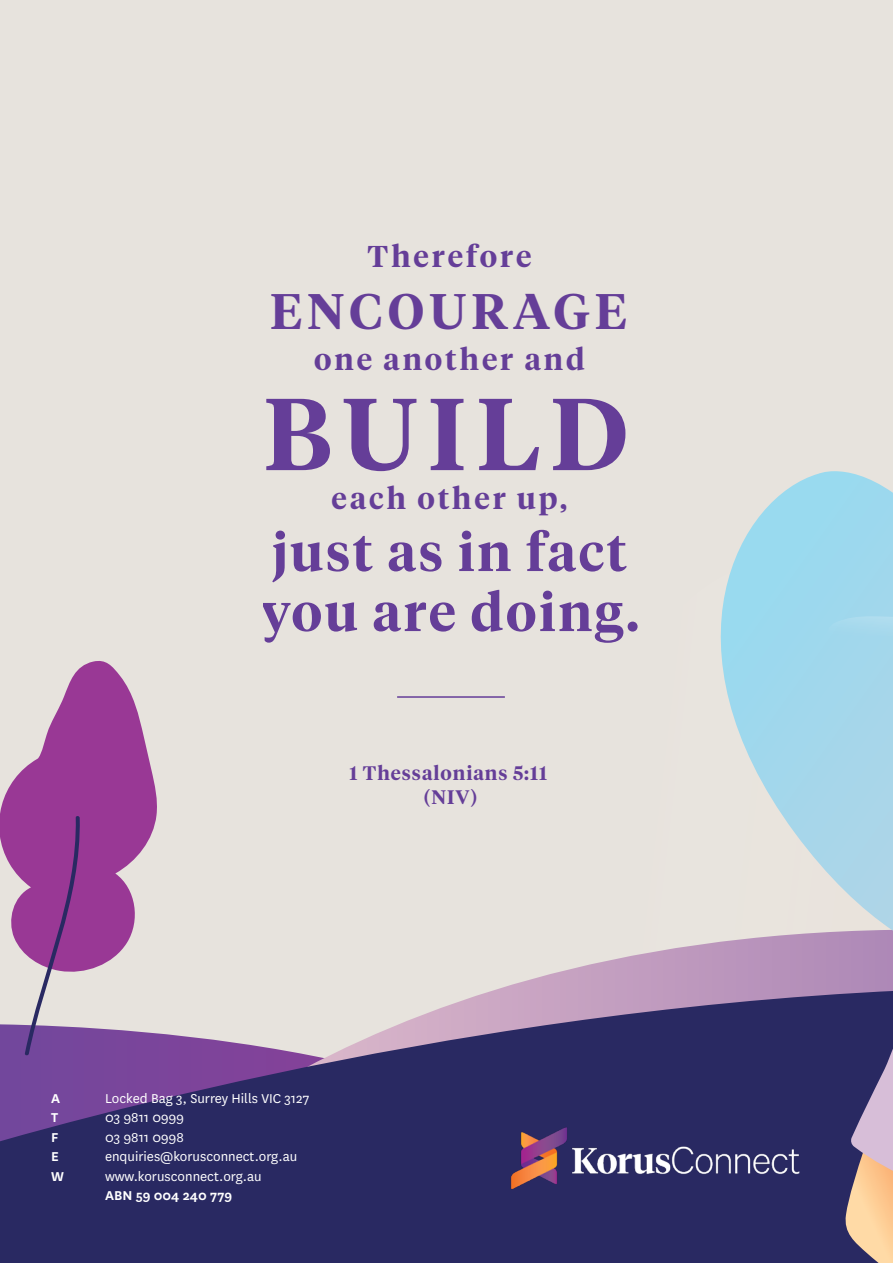
<style>
.page{position:relative;width:893px;height:1263px;background:#e7e3dd}
.page>*{position:absolute;margin:0;border:0;box-sizing:border-box;transform-origin:0 0}
.t1{font:600 101.55px "Tiempos Headline";letter-spacing:.1em;color:#653e98}
.t2{font:600 52.65px/60px "Tiempos Headline";letter-spacing:.05em;color:#653e98}
.t3{font:600 49.8px "Tiempos Headline";letter-spacing:.1em;color:#653e98}
.t4{font:600 30px "Tiempos Headline";letter-spacing:.1em;color:#653e98}
.t5{font:600 19.5px/23.4px "Tiempos Headline";letter-spacing:.05em;color:#653e98;text-align:center}
.t6{font:15px "National";color:#fff}
.t7{font:600 15px "National";color:#fff}
</style>
<div class="page">
<svg style="left:0;top:931px;width:893px;height:332px;fill:#292962"></svg>
<svg style="left:720px;top:471px;width:173px;height:460px"></svg>
<svg style="left:0;top:661px;width:158px;height:314px;fill:#993895"></svg>
<svg style="left:24px;top:815px;width:58px;height:241px"></svg>
<svg style="left:827px;top:616px;width:66px;height:20px"></svg>
<svg style="left:843px;top:1000px;width:50px;height:263px;background:#8c798a"></svg>
<img style="left:504px;top:1110px;width:304px;height:99px">
<hr style="left:397px;top:696px;width:108px;height:2px;background:#653e98">
<h3 class="t4" style="left:368px;top:235px;width:165px">Therefore</h3>
<h3 class="t3" style="left:270px;top:277px;width:358px">ENCOURAGE</h3>
<h3 class="t4" style="left:314px;top:338px;width:272px">one another and</h3>
<h1 class="t1" style="left:264px;top:364px;width:366px">BUILD</h1>
<h3 class="t4" style="left:332px;top:478px;width:237px">each other up,</h3>
<h2 class="t2" style="left:260px;top:520px;width:380px">just as in fact you are doing.</h2>
<h3 class="t5" style="left:349px;top:761px;width:199px">1 Thessalonians 5:11 (NIV)</h3>
<p class="t7" style="left:51px;top:1088px;width:10px">A</p>
<p class="t6" style="left:105px;top:1088px;width:206px">Locked Bag 3, Surrey Hills VIC 3127</p>
<p class="t7" style="left:51px;top:1107px;width:9px">T</p>
<p class="t6" style="left:105px;top:1108px;width:80px">03 9811 0999</p>
<p class="t7" style="left:51px;top:1127px;width:9px">F</p>
<p class="t6" style="left:105px;top:1127px;width:80px">03 9811 0998</p>
<p class="t7" style="left:51px;top:1146px;width:9px">E</p>
<p class="t6" style="left:105px;top:1147px;width:194px">enquiries@korusconnect.org.au</p>
<p class="t7" style="left:51px;top:1166px;width:14px">W</p>
<p class="t6" style="left:105px;top:1166px;width:158px">www.korusconnect.org.au</p>
<p class="t7" style="left:105px;top:1185px;width:129px">ABN 59 004 240 779</p>
</div>
